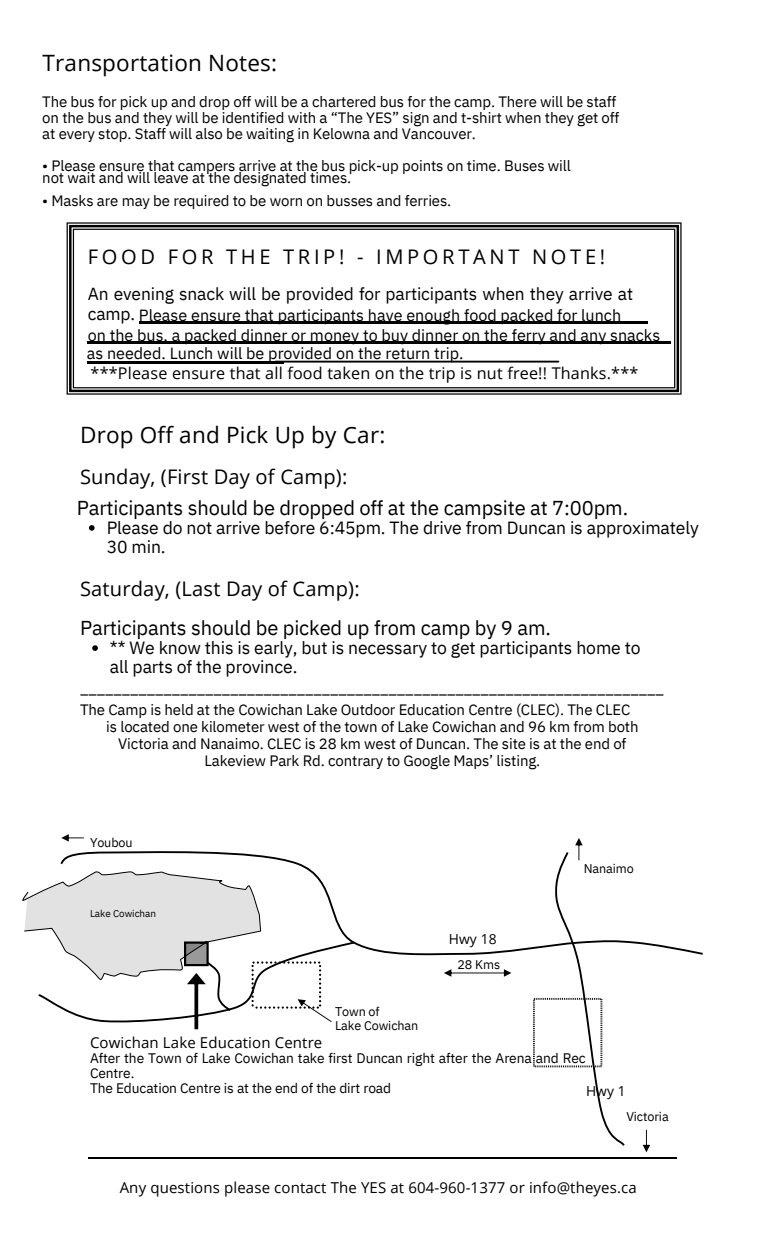
<style>
.page{position:relative;width:765px;height:1260px;background:#fff}
.page>*{position:absolute;margin:0;border:0;box-sizing:border-box;transform-origin:0 0}
.t1{font:22.5px "Open Sans";letter-spacing:.01em;color:#000}
.t2{font:20.12px "IBM Plex Sans";letter-spacing:-.005em;color:#000}
.t3{font:20.12px "Open Sans";letter-spacing:.01em;color:#000}
.t4{font:20.12px "Open Sans";letter-spacing:.185em;color:#000}
.t5{font:17.62px/19.8px "IBM Plex Sans";letter-spacing:-.005em;color:#000}
.t6{font:17.38px "IBM Plex Sans";letter-spacing:-.005em;color:#000}
.t7{font:16.12px "IBM Plex Sans";color:#000}
.t8{font:16.12px "Open Sans";letter-spacing:.01em;color:#000}
.t9{font:15px/16px "IBM Plex Sans";letter-spacing:-.01em;color:#000}
.t10{font:15px "Open Sans";letter-spacing:.01em;color:#000}
.t11{font:13.75px/15px "IBM Plex Sans";letter-spacing:-.01em;color:#000}
.t12{font:13.75px "Open Sans";letter-spacing:.01em;color:#000}
.t13{font:12.62px "IBM Plex Sans";letter-spacing:-.01em;color:#000}
.t14{font:9.88px "IBM Plex Sans";letter-spacing:-.005em;color:#000}
.s1{font-size:17.38px}
</style>
<div class="page">
<svg style="left:61px;top:834px;width:23px;height:8px"></svg>
<svg style="left:67px;top:222px;width:615px;height:173px"></svg>
<hr style="left:140px;top:321px;width:508px;height:2px;background:#000">
<hr style="left:88px;top:341px;width:583px;height:2px;background:#000">
<hr style="left:88px;top:361px;width:196px;height:2px;background:#000">
<hr style="left:88px;top:1157px;width:589px;height:2px;background:#000">
<svg style="left:60px;top:851px;width:643px;height:105px"></svg>
<svg style="left:533px;top:838px;width:94px;height:308px"></svg>
<svg style="left:643px;top:1130px;width:7px;height:22px"></svg>
<svg style="left:444px;top:969px;width:67px;height:8px"></svg>
<svg style="left:22px;top:871px;width:334px;height:158px"></svg>
<svg style="left:89px;top:525px;width:6px;height:6px"></svg>
<svg style="left:92px;top:645px;width:6px;height:6px"></svg>
<hr style="left:275px;top:361px;width:283px;height:2px;background:#000">
<p class="t1" style="left:43px;top:47px;width:236px">Transportation Notes:</p>
<p class="t9" style="left:42px;top:93px;width:579px">The bus for pick up and drop off will be a chartered bus for the camp. There will be staff on the bus and they will be identified with a “The YES” sign and t-shirt when they get off at every stop. Staff will also be waiting in Kelowna and Vancouver.</p>
<p class="t9" style="left:42px;top:157px;width:530px">• Please ensure that campers arrive at the bus pick-up points on time. Buses will</p>
<p class="t9" style="left:42px;top:169px;width:310px">not wait and will leave at the designated times.</p>
<p class="t9" style="left:42px;top:192px;width:410px">• Masks are may be required to be worn on busses and ferries.</p>
<p class="t4" style="left:88px;top:243px;width:519px">FOOD FOR THE TRIP! - IMPORTANT NOTE!</p>
<p class="t6" style="left:88px;top:283px;width:547px">An evening snack will be provided for participants when they arrive at</p>
<p class="t7" style="left:88px;top:304px;width:535px"><span class="s1">camp.</span> Please ensure that participants have enough food packed for lunch</p>
<p class="t7" style="left:88px;top:324px;width:574px">on the bus, a packed dinner or money to buy dinner on the ferry and any snacks</p>
<p class="t7" style="left:87px;top:343px;width:378px">as needed. Lunch will be provided on the return trip.</p>
<p class="t8" style="left:91px;top:362px;width:549px">***Please ensure that all food taken on the trip is nut free!! Thanks.***</p>
<p class="t1" style="left:80px;top:419px;width:307px">Drop Off and Pick Up by Car:</p>
<p class="t3" style="left:80px;top:462px;width:269px">Sunday, (First Day of Camp):</p>
<p class="t2" style="left:77px;top:494px;width:553px">Participants should be dropped off at the campsite at 7:00pm.</p>
<p class="t5" style="left:107px;top:517px;width:594px">Please do not arrive before 6:45pm. The drive from Duncan is approximately<br>30 min.</p>
<p class="t3" style="left:80px;top:574px;width:281px">Saturday, (Last Day of Camp):</p>
<p class="t2" style="left:80px;top:614px;width:472px">Participants should be picked up from camp by 9 am.</p>
<p class="t5" style="left:110px;top:637px;width:532px">** We know this is early, but is necessary to get participants home to all parts of the province.</p>
<p class="t9" style="left:80px;top:676px;width:585px;line-height:22.5px">______________________________________________________________________<br>The Camp is held at the Cowichan Lake Outdoor Education Centre (CLEC). The CLEC</p>
<p class="t9" style="left:106px;top:718px;width:534px">is located one kilometer west of the town of Lake Cowichan and 96 km from both</p>
<p class="t9" style="left:118px;top:735px;width:510px">Victoria and Nanaimo. CLEC is 28 km west of Duncan. The site is at the end of</p>
<p class="t9" style="left:205px;top:752px;width:337px">Lakeview Park Rd. contrary to Google Maps’ listing.</p>
<p class="t13" style="left:90px;top:835px;width:44px">Youbou</p>
<p class="t14" style="left:90px;top:907px;width:68px">Lake Cowichan</p>
<p class="t10" style="left:90px;top:1032px;width:234px">Cowichan Lake Education Centre</p>
<p class="t13" style="left:335px;top:1003px;width:46px">Town of</p>
<p class="t13" style="left:335px;top:1018px;width:85px">Lake Cowichan</p>
<p class="t12" style="left:449px;top:930px;width:49px">Hwy 18</p>
<p class="t13" style="left:458px;top:956px;width:44px">28 Kms</p>
<p class="t13" style="left:584px;top:860px;width:52px">Nanaimo</p>
<p class="t11" style="left:90px;top:1050px;width:497px">After the Town of Lake Cowichan take first Duncan right after the Arena and Rec<br>Centre.</p>
<p class="t11" style="left:90px;top:1080px;width:303px">The Education Centre is at the end of the dirt road</p>
<p class="t12" style="left:586px;top:1081px;width:41px">Hwy 1</p>
<p class="t13" style="left:626px;top:1108px;width:44px">Victoria</p>
<p class="t10" style="left:120px;top:1177px;width:519px">Any questions please contact The YES at 604-960-1377 or info@theyes.ca</p>
</div>
